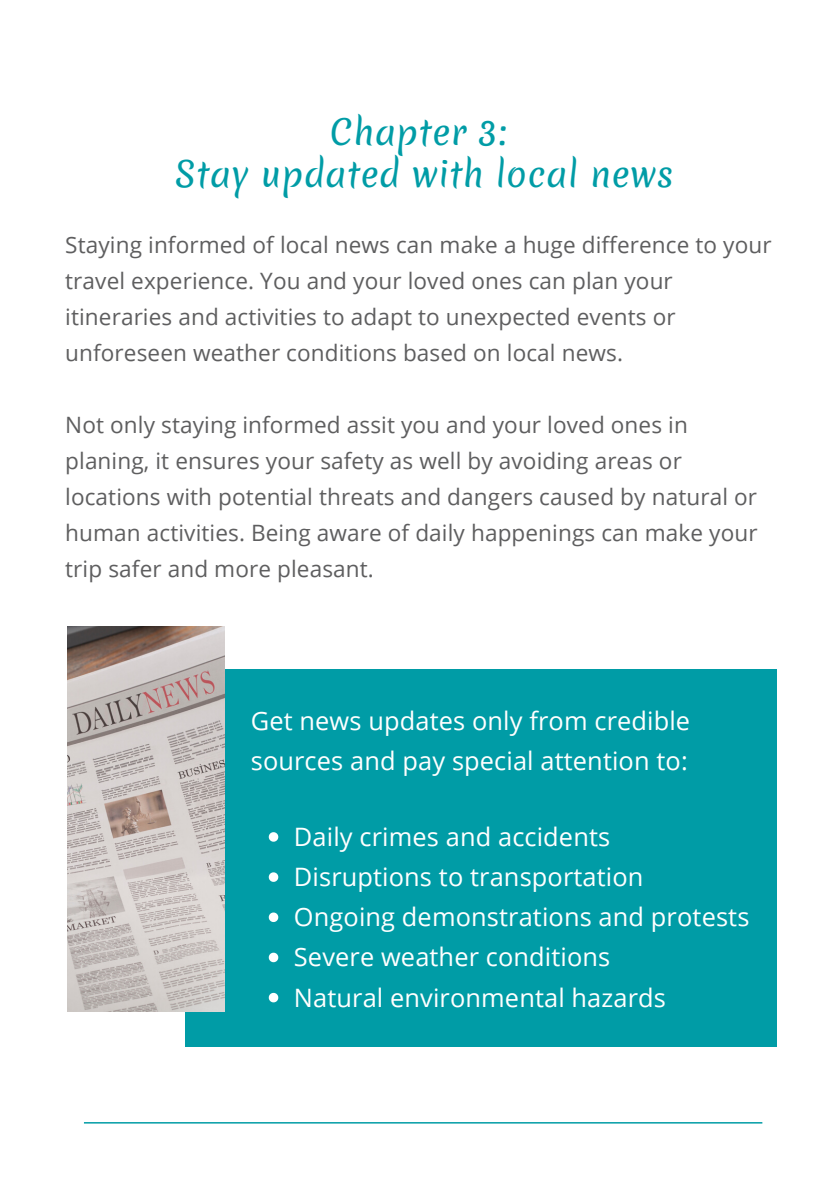
<style>
.page{position:relative;width:839px;height:1191px;background:#fff}
.page>*{position:absolute;margin:0;border:0;box-sizing:border-box;transform-origin:0 0}
.t1{font:33.8px/42.2px "Merienda Regular 0 wt";letter-spacing:.01em;color:#009ca6;text-align:center}
.t2{font:25.4px/40.2px "Open Sans";letter-spacing:.005em;color:#fff}
.t3{font:22.6px/36px "Open Sans";letter-spacing:.005em;color:#5e5e5f}
</style>
<div class="page">
<div style="left:185px;top:669px;width:591px;height:378px;background:#009ca6"></div>
<svg style="left:269px;top:832px;width:9px;height:10px"></svg>
<svg style="left:269px;top:872px;width:9px;height:10px"></svg>
<svg style="left:269px;top:913px;width:9px;height:9px"></svg>
<svg style="left:269px;top:953px;width:9px;height:9px"></svg>
<svg style="left:269px;top:993px;width:9px;height:9px"></svg>
<hr style="left:84px;top:1122px;width:678px;height:2px;background:#009ca6">
<img style="left:67px;top:626px;width:158px;height:386px">
<h1 class="t1" style="left:175px;top:111px;width:500px">Chapter 3:<br>Stay updated with local news</h1>
<p class="t3" style="left:65px;top:226px;width:708px">Staying informed of local news can make a huge difference to your travel experience. You and your loved ones can plan your itineraries and activities to adapt to unexpected events or unforeseen weather conditions based on local news.</p>
<p class="t3" style="left:65px;top:406px;width:694px">Not only staying informed assit you and your loved ones in planing, it ensures your safety as well by avoiding areas or locations with potential threats and dangers caused by natural or human activities. Being aware of daily happenings can make your trip safer and more pleasant.</p>
<p class="t2" style="left:251px;top:700px;width:441px">Get news updates only from credible sources and pay special attention to:</p>
<p class="t2" style="left:294px;top:816px;width:457px">Daily crimes and accidents<br>Disruptions to transportation<br>Ongoing demonstrations and protests<br>Severe weather conditions<br>Natural environmental hazards</p>
</div>
